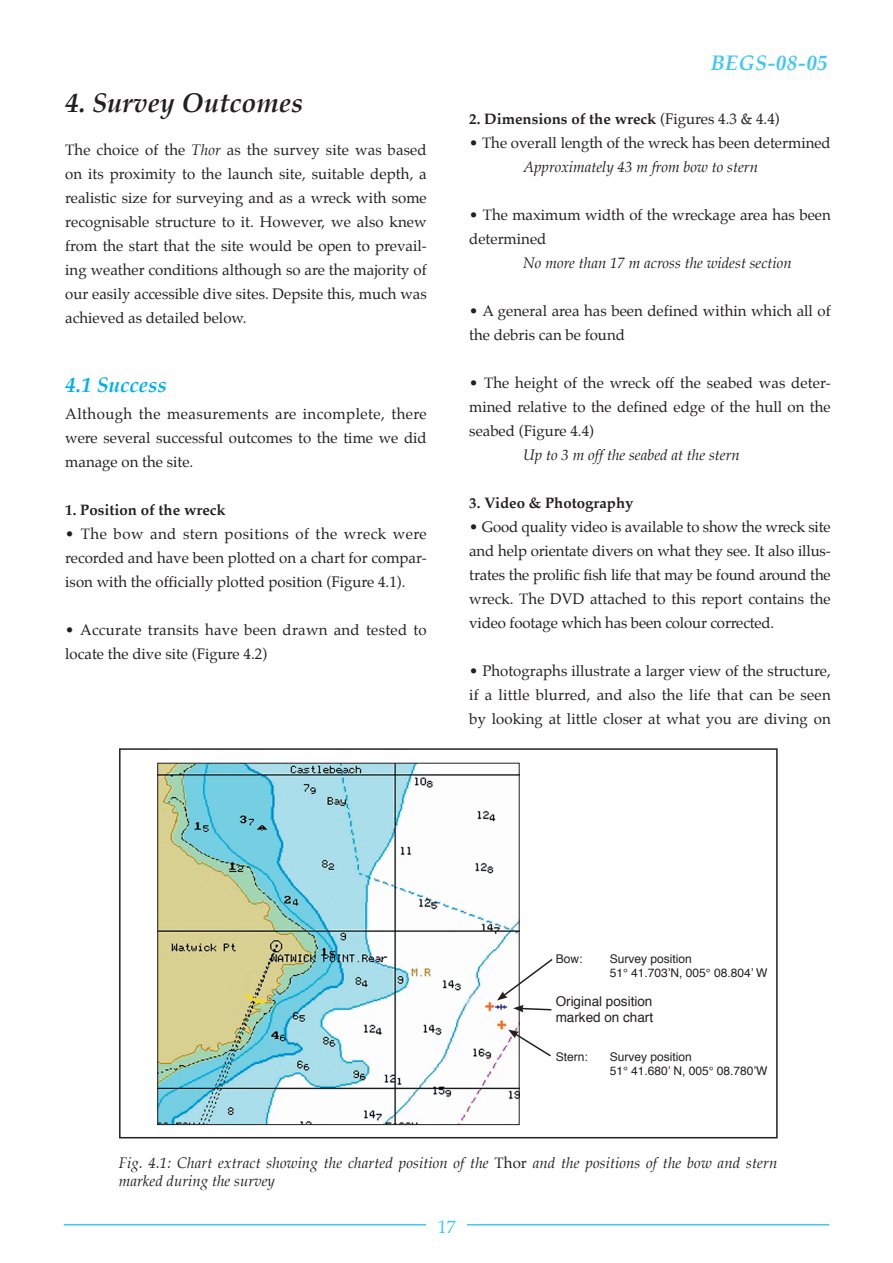
<style>
.page{position:relative;width:893px;height:1263px;background:#fff}
.page>*{position:absolute;margin:0;border:0;box-sizing:border-box;transform-origin:0 0}
.t1{font:italic 700 27px "Palatino";color:#231f20}
.t2{font:italic 700 21px "Palatino";letter-spacing:.02em;color:#40c7f4}
.t3{font:italic 700 21px "Palatino";color:#00aeef}
.t4{font:18px "Palatino";color:#40c7f4}
.t5{font:15px/24px "Palatino";color:#231f20;text-align:justify}
.t6{font:italic 15px/18px "Palatino";color:#231f20}
.t7{font:700 15px "Palatino";color:#231f20}
.t8{font:15px/24px "Palatino";letter-spacing:.02em;color:#231f20}
.t9{font:13.5px/16.2px "Helvetica";color:#231f20}
.t10{font:12px/14.4px "Helvetica";color:#231f20}
.s1{font-style:italic}
.s2{font-weight:400}
.s3{font-style:normal}
</style>
<div class="page">
<hr style="left:64px;top:1224px;width:362px;height:1px;background:#40c7f4">
<hr style="left:467px;top:1224px;width:362px;height:1px;background:#40c7f4">
<div style="left:119px;top:748px;width:659px;height:390px;border:2px solid #231f20"></div>
<img style="left:159px;top:765px;width:358px;height:358px">
<div style="left:157px;top:763px;width:362px;height:362px;border:1px solid #231f20"></div>
<svg style="left:497px;top:957px;width:56px;height:55px"></svg>
<svg style="left:508px;top:1030px;width:43px;height:28px"></svg>
<h1 class="t1" style="left:65px;top:90px;width:239px">4. Survey Outcomes</h1>
<p class="t5" style="left:65px;top:139px;width:363px">The choice of the <span class="s1">Thor</span> as the survey site was based on its proximity to the launch site, suitable depth, a realistic size for surveying and as a wreck with some recognisable structure to it. However, we also knew from the start that the site would be open to prevail&shy;ing weather conditions although so are the majority of our easily accessible dive sites. Depsite this, much was achieved as detailed below.</p>
<h2 class="t3" style="left:65px;top:375px;width:103px">4.1 Success</h2>
<p class="t5" style="left:65px;top:403px;width:363px">Although the measurements are incomplete, there were several successful outcomes to the time we did manage on the site.</p>
<p class="t7" style="left:65px;top:503px;width:162px">1. Position of the wreck</p>
<p class="t5" style="left:65px;top:523px;width:363px">• The bow and stern positions of the wreck were recorded and have been plotted on a chart for compar&shy;ison with the officially plotted position (Figure 4.1).</p>
<p class="t8" style="left:65px;top:619px;width:363px">• Accurate transits have been drawn and tested to locate the dive site (Figure 4.2)</p>
<h2 class="t2" style="left:711px;top:53px;width:118px">BEGS-08-05</h2>
<p class="t7" style="left:469px;top:112px;width:312px">2. Dimensions of the wreck <span class="s2">(Figures 4.3 &amp; 4.4)</span></p>
<p class="t5" style="left:469px;top:132px;width:363px">• The overall length of the wreck has been determined</p>
<p class="t6" style="left:523px;top:159px;width:236px">Approximately 43 m from bow to stern</p>
<p class="t5" style="left:469px;top:204px;width:363px">• The maximum width of the wreckage area has been determined</p>
<p class="t6" style="left:523px;top:255px;width:270px">No more than 17 m across the widest section</p>
<p class="t5" style="left:469px;top:300px;width:363px">• A general area has been defined within which all of the debris can be found</p>
<p class="t5" style="left:469px;top:372px;width:363px">• The height of the wreck off the seabed was deter&shy;mined relative to the defined edge of the hull on the seabed (Figure 4.4)</p>
<p class="t6" style="left:523px;top:447px;width:218px">Up to 3 m off the seabed at the stern</p>
<p class="t7" style="left:469px;top:496px;width:166px">3. Video &amp; Photography</p>
<p class="t5" style="left:469px;top:516px;width:363px">• Good quality video is available to show the wreck site and help orientate divers on what they see. It also illus&shy;trates the prolific fish life that may be found around the wreck. The DVD attached to this report contains the video footage which has been colour corrected.</p>
<p class="t5" style="left:469px;top:660px;width:363px">• Photographs illustrate a larger view of the structure, if a little blurred, and also the life that can be seen by looking at little closer at what you are diving on</p>
<p class="t10" style="left:556px;top:953px;width:28px">Bow:</p>
<p class="t10" style="left:610px;top:953px;width:159px">Survey position<br>51° 41.703’N, 005° 08.804’ W</p>
<p class="t9" style="left:556px;top:994px;width:99px">Original position marked on chart</p>
<p class="t10" style="left:556px;top:1050px;width:34px">Stern:</p>
<p class="t10" style="left:610px;top:1050px;width:159px">Survey position<br>51° 41.680’ N, 005° 08.780’W</p>
<p class="t6" style="left:119px;top:1155px;width:660px">Fig. 4.1: Chart extract showing the charted position of the <span class="s3">Thor</span> and the positions of the bow and stern marked during the survey</p>
<p class="t4" style="left:438px;top:1219px;width:19px">17</p>
</div>
